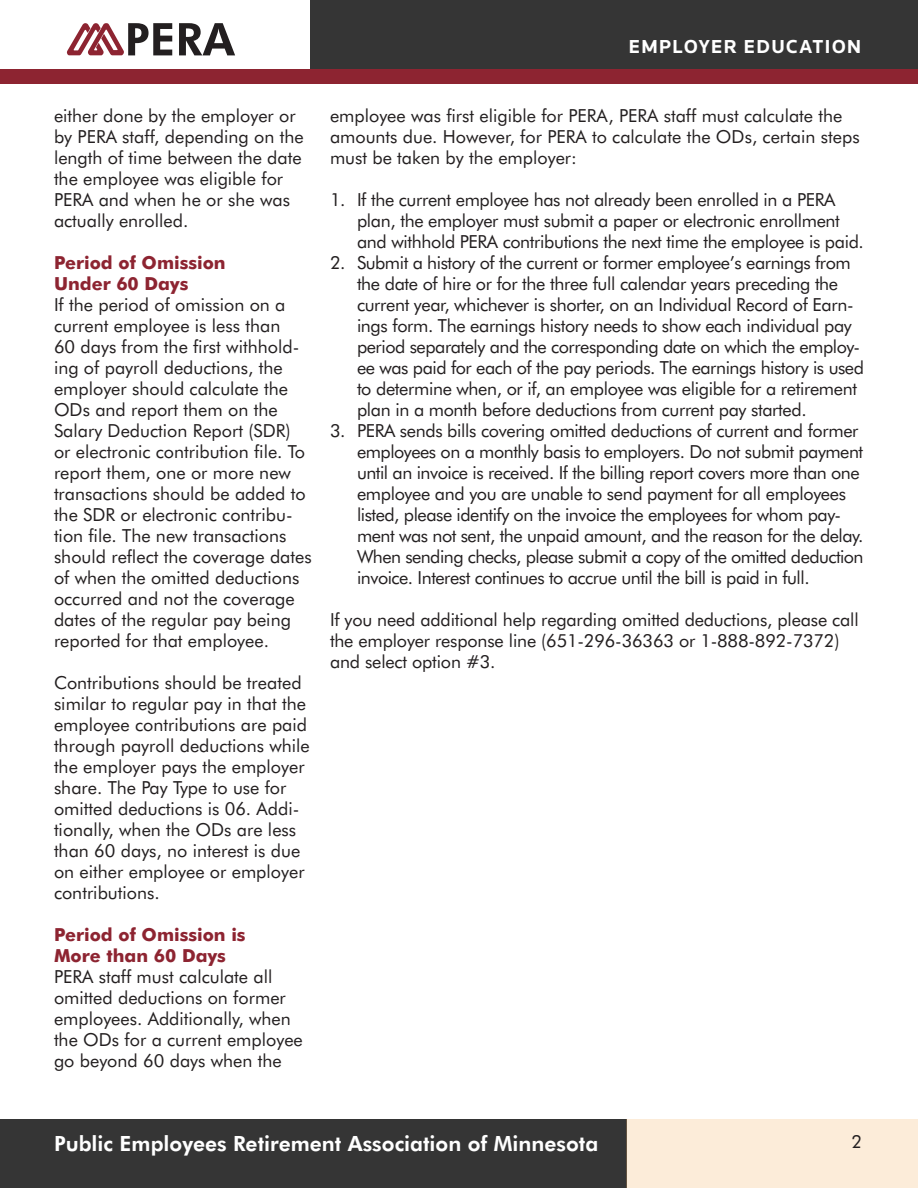
<style>
.page{position:relative;width:918px;height:1188px;background:#fff}
.page>*{position:absolute;margin:0;border:0;box-sizing:border-box;transform-origin:0 0}
.t1{font:800 21px "Futura BT";color:#fff}
.t2{font:700 19.5px "Knowledge";letter-spacing:.075em;color:#fff}
.t3{font:18px/21px "Futura BT";letter-spacing:-.01em;color:#231f20}
.t4{font:700 18px "Futura BT";color:#8d2431}
</style>
<div class="page">
<div style="left:0;top:1119px;width:627px;height:69px;background:#353535"></div>
<div style="left:627px;top:1119px;width:291px;height:69px;background:#fcecd9"></div>
<div style="left:310px;top:0;width:608px;height:69px;background:#353535"></div>
<div style="left:0;top:69px;width:918px;height:15px;background:#8d2431"></div>
<svg style="left:67px;top:23px;width:105px;height:32px"></svg>
<svg style="left:179px;top:23px;width:56px;height:32px"></svg>
<p class="t2" style="left:629px;top:34px;width:234px">EMPLOYER EDUCATION</p>
<p class="t3" style="left:54px;top:105px;width:251px">either done by the employer or by PERA staff, depending on the length of time between the date the employee was eligible for<br>PERA and when he or she was actually enrolled.</p>
<p class="t4" style="left:54px;top:251px;width:173px">Period of Omission</p>
<p class="t4" style="left:54px;top:272px;width:136px">Under 60 Days</p>
<p class="t3" style="left:54px;top:294px;width:259px">If the period of omission on a current employee is less than<br>60 days from the first withhold&shy;ing of payroll deductions, the employer should calculate the<br>ODs and report them on the<br>Salary Deduction Report (SDR) or electronic contribution file. To report them, one or more new transactions should be added to the SDR or electronic contribu&shy;tion file. The new transactions should reflect the coverage dates of when the omitted deductions occurred and not the coverage dates of the regular pay being reported for that employee.</p>
<p class="t3" style="left:54px;top:672px;width:257px">Contributions should be treated similar to regular pay in that the employee contributions are paid through payroll deductions while the employer pays the employer share. The Pay Type to use for omitted deductions is 06. Addi&shy;tionally, when the ODs are less than 60 days, no interest is due on either employee or employer contributions.</p>
<p class="t4" style="left:54px;top:923px;width:193px">Period of Omission is</p>
<p class="t4" style="left:54px;top:944px;width:174px">More than 60 Days</p>
<p class="t3" style="left:54px;top:966px;width:250px">PERA staff must calculate all omitted deductions on former employees. Additionally, when the ODs for a current employee go beyond 60 days when the</p>
<p class="t3" style="left:330px;top:105px;width:531px">employee was first eligible for PERA, PERA staff must calculate the amounts due. However, for PERA to calculate the ODs, certain steps must be taken by the employer:</p>
<p class="t3" style="left:357px;top:189px;width:508px;text-indent:-27px">1. If the current employee has not already been enrolled in a PERA plan, the employer must submit a paper or electronic enrollment and withhold PERA contributions the next time the employee is paid.</p>
<p class="t3" style="left:357px;top:252px;width:509px;text-indent:-27px">2. Submit a history of the current or former employee’s earnings from the date of hire or for the three full calendar years preceding the current year, whichever is shorter, on an Individual Record of Earn&shy;ings form. The earnings history needs to show each individual pay period separately and the corresponding date on which the employ&shy;ee was paid for each of the pay periods. The earnings history is used to determine when, or if, an employee was eligible for a retirement plan in a month before deductions from current pay started.</p>
<p class="t3" style="left:357px;top:420px;width:508px;text-indent:-27px">3. PERA sends bills covering omitted deductions of current and former employees on a monthly basis to employers. Do not submit payment until an invoice is received. If the billing report covers more than one employee and you are unable to send payment for all employees listed, please identify on the invoice the employees for whom pay&shy;ment was not sent, the unpaid amount, and the reason for the delay.<br>When sending checks, please submit a copy of the omitted deduction invoice. Interest continues to accrue until the bill is paid in full.</p>
<p class="t3" style="left:330px;top:609px;width:530px">If you need additional help regarding omitted deductions, please call the employer response line (651-296-36363 or 1-888-892-7372) and select option #3.</p>
<p class="t1" style="left:54px;top:1131px;width:546px">Public Employees Retirement Association of Minnesota</p>
<p class="t3" style="left:852px;top:1131px;width:12px">2</p>
</div>
